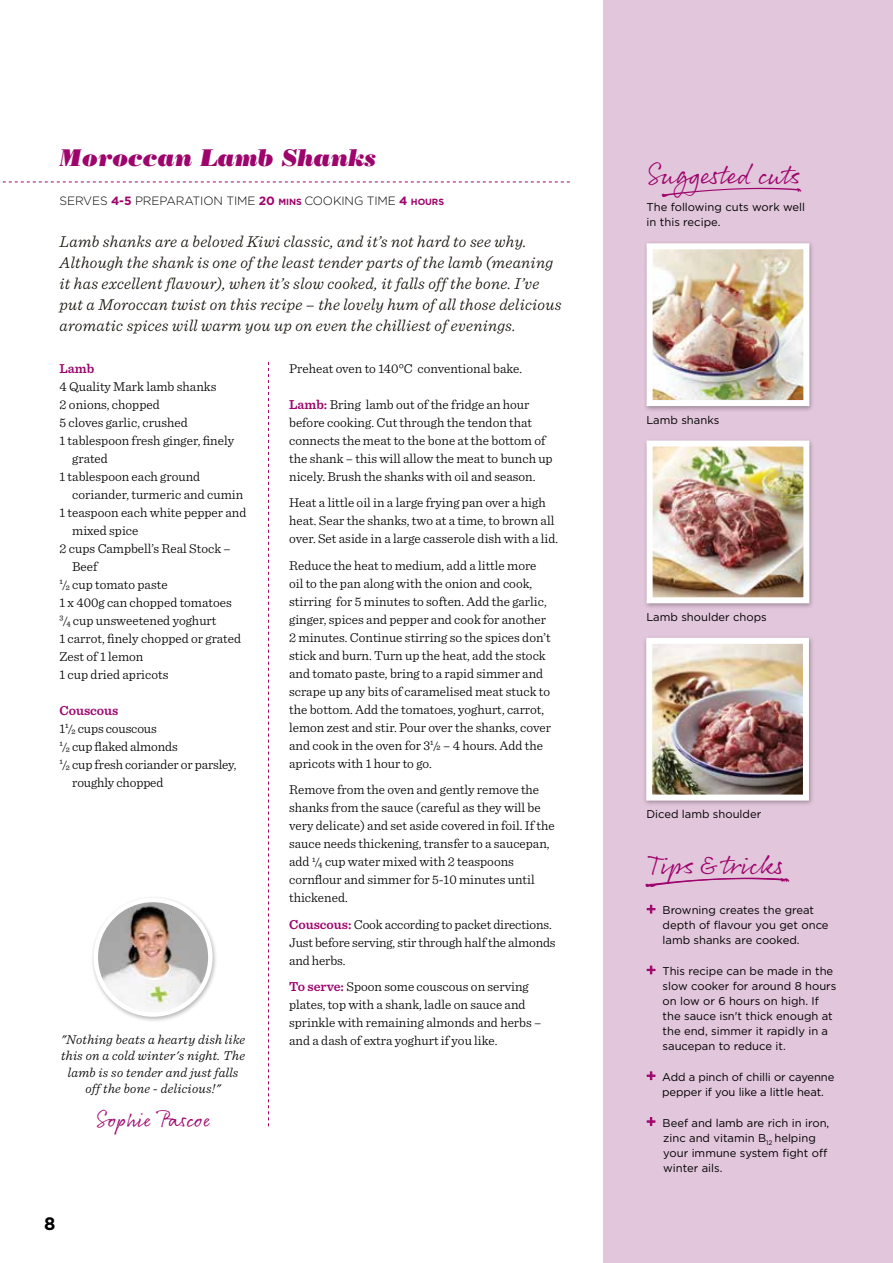
<style>
.page{position:relative;width:893px;height:1263px;background:#fff}
.page>*{position:absolute;margin:0;border:0;box-sizing:border-box;transform-origin:0 0}
.t1{font:27px "Rollerscript Smooth";color:#9d046c}
.t2{font:italic 24px "Bodoni Std Poster";color:#9d046c}
.t3{font:21px "Rollerscript Rough";color:#9d046c}
.t4{font:700 18px "Gotham";color:#000}
.t5{font:italic 300 16.5px/21px "Sentinel";letter-spacing:.02em;color:#141107}
.t6{font:300 13.5px/18px "Sentinel";color:#000}
.t7{font:italic 300 13.5px/16.5px "Sentinel";letter-spacing:.02em;color:#000;text-align:center}
.t8{font:600 13.5px "Sentinel";color:#9d046c}
.t9{font:300 12px "Gotham";letter-spacing:-.01em;color:#000}
.t10{font:11.25px/15px "Gotham";color:#000}
.s1{font-weight:700;color:#9d046c}
.s2{font-weight:700;font-size:9px;color:#9d046c}
.s3{font-weight:600;color:#9d046c}
.s4{font-weight:400;font-size:10.5px}
.s5{font-weight:400;font-size:7.8px}
.s6{font-family:"Sentinel";font-weight:600;font-size:18px;color:#9d046c}
</style>
<div class="page">
<div style="left:90px;top:895px;width:128px;height:128px;background:#000;opacity:.3"></div>
<img style="left:96px;top:900px;width:114px;height:114px;border-radius:57px">
<div style="left:94px;top:898px;width:119px;height:119px;border:4px solid #fff;border-radius:50%"></div>
<svg style="left:268px;top:362px;width:1px;height:764px"></svg>
<svg style="left:2px;top:182px;width:568px;height:1px"></svg>
<div style="left:604px;top:0;width:289px;height:1263px;background:#e2c6dc"></div>
<div style="left:643px;top:635px;width:171px;height:172px;background:#000;opacity:.3"></div>
<img style="left:653px;top:645px;width:149px;height:148px">
<div style="left:646px;top:638px;width:163px;height:162px;border:6px solid #fff"></div>
<div style="left:643px;top:240px;width:172px;height:172px;background:#000;opacity:.3"></div>
<img style="left:654px;top:250px;width:148px;height:149px">
<div style="left:647px;top:243px;width:162px;height:163px;border:6px solid #fff"></div>
<div style="left:643px;top:438px;width:172px;height:171px;background:#000;opacity:.3"></div>
<img style="left:654px;top:448px;width:148px;height:148px">
<div style="left:647px;top:441px;width:162px;height:162px;border:6px solid #fff"></div>
<svg style="left:646px;top:904px;width:10px;height:10px"></svg>
<svg style="left:646px;top:965px;width:10px;height:10px"></svg>
<svg style="left:646px;top:1071px;width:10px;height:9px"></svg>
<svg style="left:646px;top:1117px;width:10px;height:9px"></svg>
<h2 class="t2" style="left:60px;top:143px;width:318px">Moroccan Lamb Shanks</h2>
<p class="t9" style="left:60px;top:193px;width:386px">SERVES <span class="s1">4-5</span> PREPARATION TIME <span class="s1">20</span> <span class="s2">MINS</span> COOKING TIME <span class="s1">4</span> <span class="s2">HOURS</span></p>
<p class="t5" style="left:60px;top:229px;width:504px">Lamb shanks are a beloved Kiwi classic, and it’s not hard to see why.<br>Although the shank is one of the least tender parts of the lamb (meaning it has excellent flavour), when it’s slow cooked, it falls off the bone. I’ve put a Moroccan twist on this recipe – the lovely hum of all those delicious aromatic spices will warm you up on even the chilliest of evenings.</p>
<p class="t6" style="left:289px;top:358px;width:234px">Preheat oven to 140°C conventional bake.</p>
<p class="t6" style="left:289px;top:394px;width:265px"><span class="s3">Lamb:</span> Bring lamb out of the fridge an hour before cooking. Cut through the tendon that connects the meat to the bone at the bottom of the shank – this will allow the meat to bunch up nicely. Brush the shanks with oil and season.</p>
<p class="t6" style="left:289px;top:493px;width:271px">Heat a little oil in a large frying pan over a high heat. Sear the shanks, two at a time, to brown all over. Set aside in a large casserole dish with a lid.</p>
<p class="t6" style="left:289px;top:555px;width:263px">Reduce the heat to medium, add a little more oil to the pan along with the onion and cook, stirring for 5 minutes to soften. Add the garlic, ginger, spices and pepper and cook for another 2 minutes. Continue stirring so the spices don’t stick and burn. Turn up the heat, add the stock and tomato paste, bring to a rapid simmer and scrape up any bits of caramelised meat stuck to the bottom. Add the tomatoes, yoghurt, carrot, lemon zest and stir. Pour over the shanks, cover and cook in the oven for 3<sup>1</sup><span class="s4">/</span><span class="s5">2</span> – 4 hours. Add the apricots with 1 hour to go.</p>
<p class="t6" style="left:289px;top:780px;width:267px">Remove from the oven and gently remove the shanks from the sauce (careful as they will be very delicate) and set aside covered in foil. If the sauce needs thickening, transfer to a saucepan, add <sup>1</sup><span class="s4">/</span><span class="s5">4</span> cup water mixed with 2 teaspoons cornflour and simmer for 5-10 minutes until thickened.</p>
<p class="t6" style="left:289px;top:914px;width:268px"><span class="s3">Couscous:</span> Cook according to packet directions.<br>Just before serving, stir through half the almonds and herbs.</p>
<p class="t6" style="left:289px;top:977px;width:254px"><span class="s3">To serve:</span> Spoon some couscous on serving plates, top with a shank, ladle on sauce and sprinkle with remaining almonds and herbs – and a dash of extra yoghurt if you like.</p>
<p class="t8" style="left:60px;top:358px;width:36px">Lamb</p>
<p class="t6" style="left:60px;top:376px;width:158px">4 Quality Mark lamb shanks</p>
<p class="t6" style="left:60px;top:394px;width:102px">2 onions, chopped</p>
<p class="t6" style="left:60px;top:412px;width:130px">5 cloves garlic, crushed</p>
<p class="t6" style="left:60px;top:430px;width:176px">1 tablespoon fresh ginger, finely</p>
<p class="t6" style="left:72px;top:448px;width:37px">grated</p>
<p class="t6" style="left:60px;top:466px;width:142px">1 tablespoon each ground</p>
<p class="t6" style="left:72px;top:484px;width:172px">coriander, turmeric and cumin</p>
<p class="t6" style="left:60px;top:502px;width:188px">1 teaspoon each white pepper and</p>
<p class="t6" style="left:72px;top:520px;width:68px">mixed spice</p>
<p class="t6" style="left:60px;top:538px;width:173px">2 cups Campbell’s Real Stock –</p>
<p class="t6" style="left:72px;top:556px;width:27px">Beef</p>
<p class="t6" style="left:60px;top:574px;width:110px"><sup>1</sup><span class="s4">/</span><span class="s5">2</span> cup tomato paste</p>
<p class="t6" style="left:60px;top:592px;width:174px">1 x 400g can chopped tomatoes</p>
<p class="t6" style="left:60px;top:610px;width:158px"><sup>3</sup><span class="s4">/</span><span class="s5">4</span> cup unsweetened yoghurt</p>
<p class="t6" style="left:60px;top:628px;width:183px">1 carrot, finely chopped or grated</p>
<p class="t6" style="left:60px;top:646px;width:85px">Zest of 1 lemon</p>
<p class="t6" style="left:60px;top:664px;width:110px">1 cup dried apricots</p>
<p class="t8" style="left:60px;top:700px;width:60px">Couscous</p>
<p class="t6" style="left:60px;top:718px;width:99px">1<sup>1</sup><span class="s4">/</span><span class="s5">2</span> cups couscous</p>
<p class="t6" style="left:60px;top:736px;width:120px"><sup>1</sup><span class="s4">/</span><span class="s5">2</span> cup flaked almonds</p>
<p class="t6" style="left:60px;top:754px;width:178px"><sup>1</sup><span class="s4">/</span><span class="s5">2</span> cup fresh coriander or parsley,</p>
<p class="t6" style="left:72px;top:772px;width:93px">roughly chopped</p>
<p class="t7" style="left:61px;top:1030px;width:186px">"Nothing beats a hearty dish like this on a cold winter's night. The lamb is so tender and just falls off the bone - delicious!"</p>
<h3 class="t3" style="left:96px;top:1106px;width:117px">Sophie Pascoe</h3>
<h3 class="t4" style="left:44px;top:1212px;width:13px">8</h3>
<h1 class="t1" style="left:647px;top:158px;width:155px">Suggested cuts</h1>
<p class="t10" style="left:647px;top:199px;width:160px">The following cuts work well in this recipe.</p>
<p class="t10" style="left:646px;top:412px;width:75px">Lamb shanks</p>
<p class="t10" style="left:646px;top:609px;width:122px">Lamb shoulder chops</p>
<p class="t10" style="left:646px;top:806px;width:116px">Diced lamb shoulder</p>
<h1 class="t1" style="left:646px;top:848px;width:138px">Tips &amp; tricks</h1>
<p class="t10" style="left:662px;top:902px;width:168px;text-indent:-16px"><span class="s6">+</span> Browning creates the great depth of flavour you get once lamb shanks are cooked.</p>
<p class="t10" style="left:662px;top:963px;width:175px;text-indent:-16px"><span class="s6">+</span> This recipe can be made in the slow cooker for around 8 hours on low or 6 hours on high. If the sauce isn't thick enough at the end, simmer it rapidly in a saucepan to reduce it.</p>
<p class="t10" style="left:646px;top:1069px;width:190px;text-align:center"><span class="s6">+</span> Add a pinch of chilli or cayenne pepper if you like a little heat.</p>
<p class="t10" style="left:663px;top:1115px;width:168px;text-indent:-17px"><span class="s6">+</span> Beef and lamb are rich in iron, zinc and vitamin B<sub>12</sub> helping your immune system fight off winter ails.</p>
</div>
